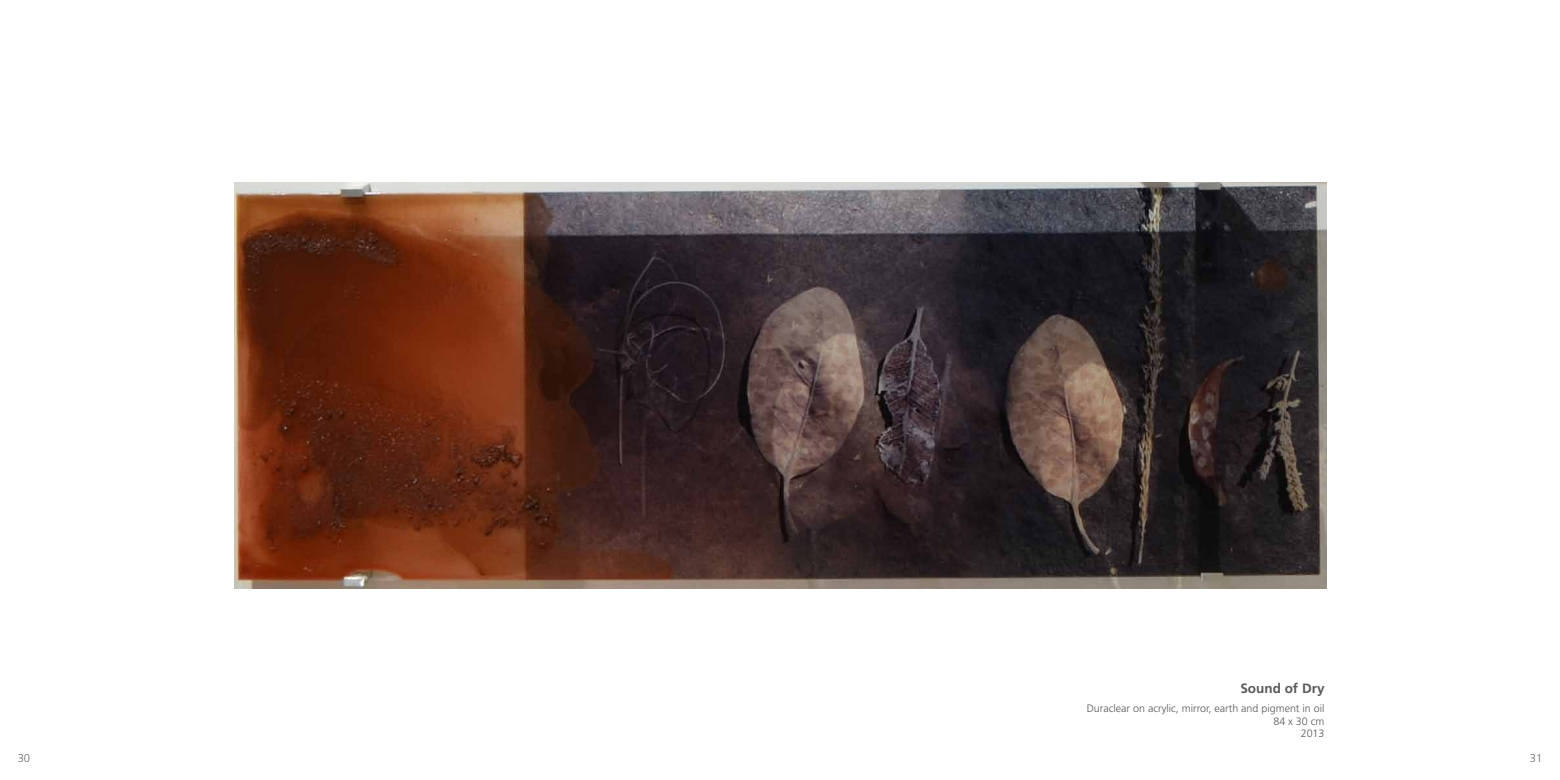
<style>
.page{position:relative;width:1560px;height:780px;background:#fff}
.page>*{position:absolute;margin:0;border:0;box-sizing:border-box;transform-origin:0 0}
.t1{font:700 13.5px "Frutiger";color:#58595b}
.t2{font:300 11.25px "Frutiger";color:#6d6e71}
.t3{font:300 10.75px/12.4px "Frutiger";color:#58595b;text-align:right}
</style>
<div class="page">
<img style="left:234px;top:182px;width:1091px;height:406px">
<p class="t1" style="left:1240px;top:680px;width:86px">Sound of Dry</p>
<p class="t3" style="left:1086px;top:702px;width:239px">Duraclear on acrylic, mirror, earth and pigment in oil<br>84 x 30 cm<br>2013</p>
<p class="t2" style="left:18px;top:752px;width:14px">30</p>
<p class="t2" style="left:1529px;top:752px;width:14px">31</p>
</div>
